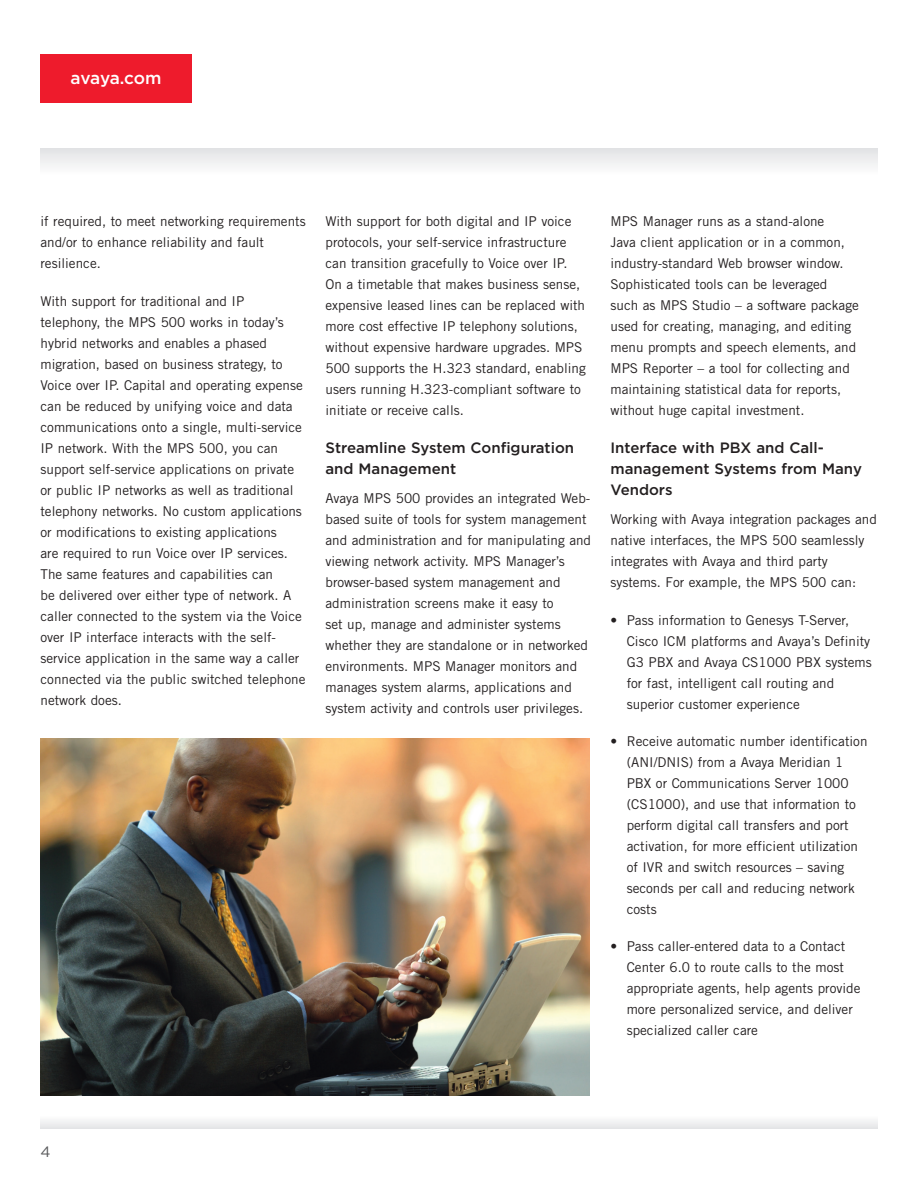
<style>
.page{position:relative;width:918px;height:1188px;background:#fff}
.page>*{position:absolute;margin:0;border:0;box-sizing:border-box;transform-origin:0 0}
.Collateral_Box{font:500 17.25px "Gotham";letter-spacing:-.02em;color:#fff}
.second_subhead{font:500 15px/21px "Gotham";color:#231f20}
.t1{font:15px "Gotham";color:#57585a}
.body_copy{font:13.5px/21px "Trade Gothic";color:#231f20}
.bullet_body{font:13.5px/21px "Trade Gothic";color:#231f20}
</style>
<div class="page">
<div style="left:40px;top:1115px;width:838px;height:14px;background:#f1f2f3"></div>
<div style="left:40px;top:148px;width:838px;height:27px;background:linear-gradient(to right,#f0f0f1,#f0f0f1)"></div>
<div style="left:40px;top:54px;width:152px;height:49px;background:#ee1b2c"></div>
<img style="left:40px;top:739px;width:550px;height:357px">
<p class="Collateral_Box" style="left:71px;top:68px;width:92px">avaya.com</p>
<p class="body_copy" style="left:40px;top:211px;width:267px">if required, to meet networking requirements and/or to enhance reliability and fault resilience.</p>
<p class="body_copy" style="left:40px;top:290px;width:266px">With support for traditional and IP telephony, the MPS 500 works in today’s hybrid networks and enables a phased migration, based on business strategy, to Voice over IP. Capital and operating expense can be reduced by unifying voice and data communications onto a single, multi-service IP network. With the MPS 500, you can support self-service applications on private or public IP networks as well as traditional telephony networks. No custom applications or modifications to existing applications<br>are required to run Voice over IP services.<br>The same features and capabilities can<br>be delivered over either type of network. A caller connected to the system via the Voice over IP interface interacts with the self&shy;service application in the same way a caller connected via the public switched telephone network does.</p>
<p class="body_copy" style="left:326px;top:211px;width:262px">With support for both digital and IP voice protocols, your self-service infrastructure can transition gracefully to Voice over IP.<br>On a timetable that makes business sense, expensive leased lines can be replaced with more cost effective IP telephony solutions, without expensive hardware upgrades. MPS 500 supports the H.323 standard, enabling users running H.323-compliant software to initiate or receive calls.</p>
<p class="second_subhead" style="left:326px;top:436px;width:250px">Streamline System Configuration and Management</p>
<p class="body_copy" style="left:326px;top:488px;width:267px">Avaya MPS 500 provides an integrated Web&shy;based suite of tools for system management and administration and for manipulating and viewing network activity. MPS Manager’s browser-based system management and administration screens make it easy to<br>set up, manage and administer systems whether they are standalone or in networked environments. MPS Manager monitors and manages system alarms, applications and system activity and controls user privileges.</p>
<p class="body_copy" style="left:610px;top:211px;width:250px">MPS Manager runs as a stand-alone<br>Java client application or in a common, industry-standard Web browser window.<br>Sophisticated tools can be leveraged<br>such as MPS Studio – a software package used for creating, managing, and editing menu prompts and speech elements, and MPS Reporter – a tool for collecting and maintaining statistical data for reports, without huge capital investment.</p>
<p class="second_subhead" style="left:610px;top:436px;width:253px">Interface with PBX and Call&shy;management Systems from Many<br>Vendors</p>
<p class="body_copy" style="left:610px;top:509px;width:268px">Working with Avaya integration packages and native interfaces, the MPS 500 seamlessly integrates with Avaya and third party systems. For example, the MPS 500 can:</p>
<p class="bullet_body" style="left:627px;top:609px;width:247px;text-indent:-16px">• Pass information to Genesys T-Server, Cisco ICM platforms and Avaya’s Definity G3 PBX and Avaya CS1000 PBX systems for fast, intelligent call routing and superior customer experience</p>
<p class="bullet_body" style="left:627px;top:730px;width:242px;text-indent:-16px">• Receive automatic number identification (ANI/DNIS) from a Avaya Meridian 1<br>PBX or Communications Server 1000 (CS1000), and use that information to perform digital call transfers and port activation, for more efficient utilization of IVR and switch resources – saving seconds per call and reducing network costs</p>
<p class="bullet_body" style="left:627px;top:935px;width:235px;text-indent:-16px">• Pass caller-entered data to a Contact Center 6.0 to route calls to the most appropriate agents, help agents provide more personalized service, and deliver specialized caller care</p>
<p class="t1" style="left:40px;top:1143px;width:12px">4</p>
</div>
